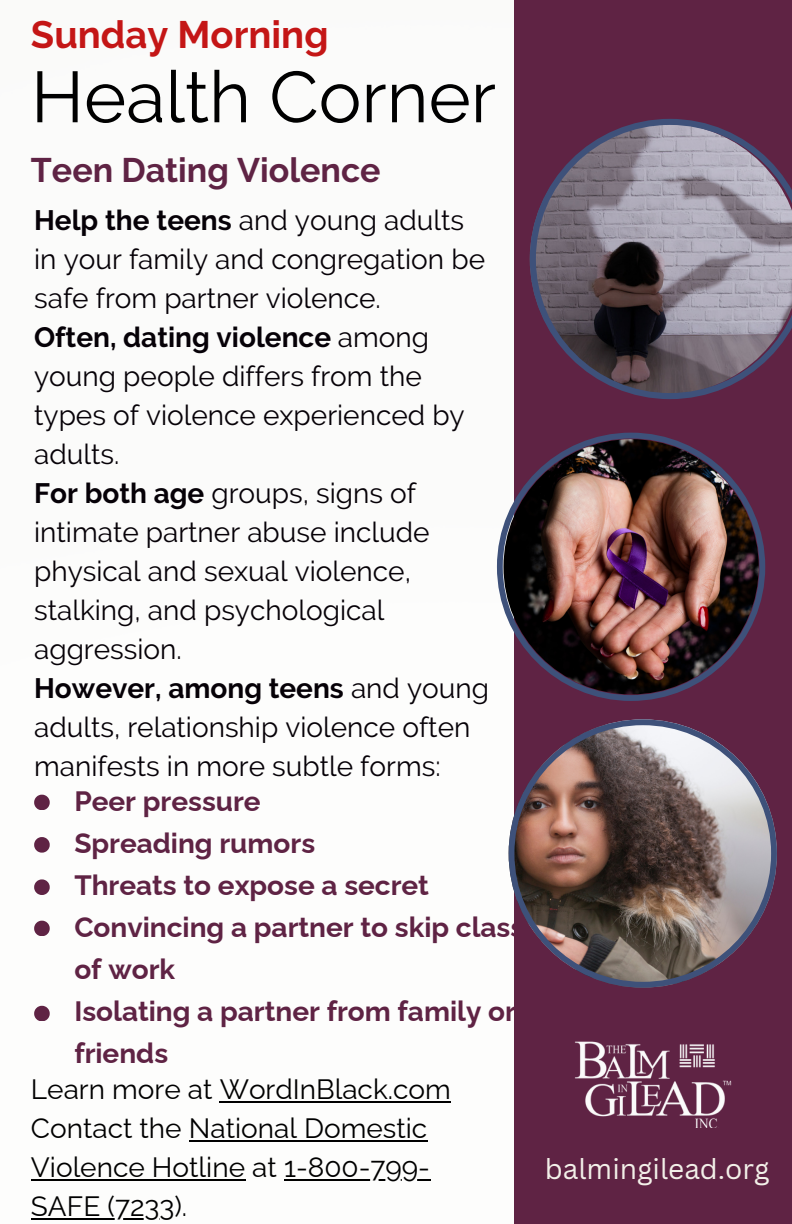
<style>
.page{position:relative;width:792px;height:1224px;background:#fff}
.page>*{position:absolute;margin:0;border:0;box-sizing:border-box;transform-origin:0 0}
.t1{font:72px "Raleway";color:#000}
.t2{font:700 38.2px "Raleway";color:#c41616}
.t3{font:700 34px "Raleway";color:#5f2344}
.t4{font:28px/39px "Raleway";color:#060107}
.t5{font:700 28px/42px "Raleway";color:#5f2344}
.t6{font:28px/39px "Raleway";color:#000}
.t7{font:28px "Canva Sans";color:#f3f0e9}
.s1{font-weight:700}
</style>
<div class="page">
<div style="left:514px;top:0;width:278px;height:1224px;background:#5f2344"></div>
<svg style="left:497px;top:433px;width:268px;height:268px"></svg>
<img style="left:575px;top:1041px;width:157px;height:87px">
<svg style="left:530px;top:119px;width:262px;height:280px"></svg>
<img style="left:503px;top:439px;width:256px;height:255px;border-radius:50%">
<img style="left:509px;top:719px;width:268px;height:269px">
<hr style="left:220px;top:1101px;width:231px;height:1px;background:#000">
<hr style="left:189px;top:1140px;width:238px;height:1px;background:#000">
<hr style="left:31px;top:1179px;width:214px;height:1px;background:#000">
<hr style="left:284px;top:1179px;width:146px;height:1px;background:#000">
<hr style="left:31px;top:1218px;width:129px;height:1px;background:#000">
<svg style="left:34px;top:795px;width:15px;height:15px"></svg>
<svg style="left:34px;top:837px;width:15px;height:15px"></svg>
<svg style="left:34px;top:879px;width:15px;height:15px"></svg>
<svg style="left:34px;top:921px;width:15px;height:15px"></svg>
<svg style="left:34px;top:1006px;width:15px;height:15px"></svg>
<h3 class="t2" style="left:31px;top:12px;width:299px">Sunday Morning</h3>
<h1 class="t1" style="left:31px;top:55px;width:467px">Health Corner</h1>
<h2 class="t3" style="left:31px;top:150px;width:351px">Teen Dating Violence</h2>
<p class="t4" style="left:34px;top:201px;width:452px"><span class="s1">Help the teens</span> and young adults in your family and congregation be safe from partner violence.</p>
<p class="t4" style="left:34px;top:318px;width:432px"><span class="s1">Often, dating violence</span> among young people differs from the types of violence experienced by adults.</p>
<p class="t4" style="left:34px;top:474px;width:397px"><span class="s1">For both age</span> groups, signs of intimate partner abuse include physical and sexual violence, stalking, and psychological aggression.</p>
<p class="t4" style="left:34px;top:669px;width:457px"><span class="s1">However, among teens</span> and young adults, relationship violence often manifests in more subtle forms:</p>
<p class="t5" style="left:74px;top:781px;width:451px">Peer pressure<br>Spreading rumors<br>Threats to expose a secret<br>Convincing a partner to skip class of work<br>Isolating a partner from family or friends</p>
<p class="t6" style="left:31px;top:1070px;width:421px">Learn more at WordInBlack.com</p>
<p class="t6" style="left:31px;top:1109px;width:401px">Contact the National Domestic<br>Violence Hotline at 1-800-799-</p>
<p class="t6" style="left:31px;top:1187px;width:158px">SAFE (7233).</p>
<p class="t7" style="left:545px;top:1149px;width:226px">balmingilead.org</p>
</div>
